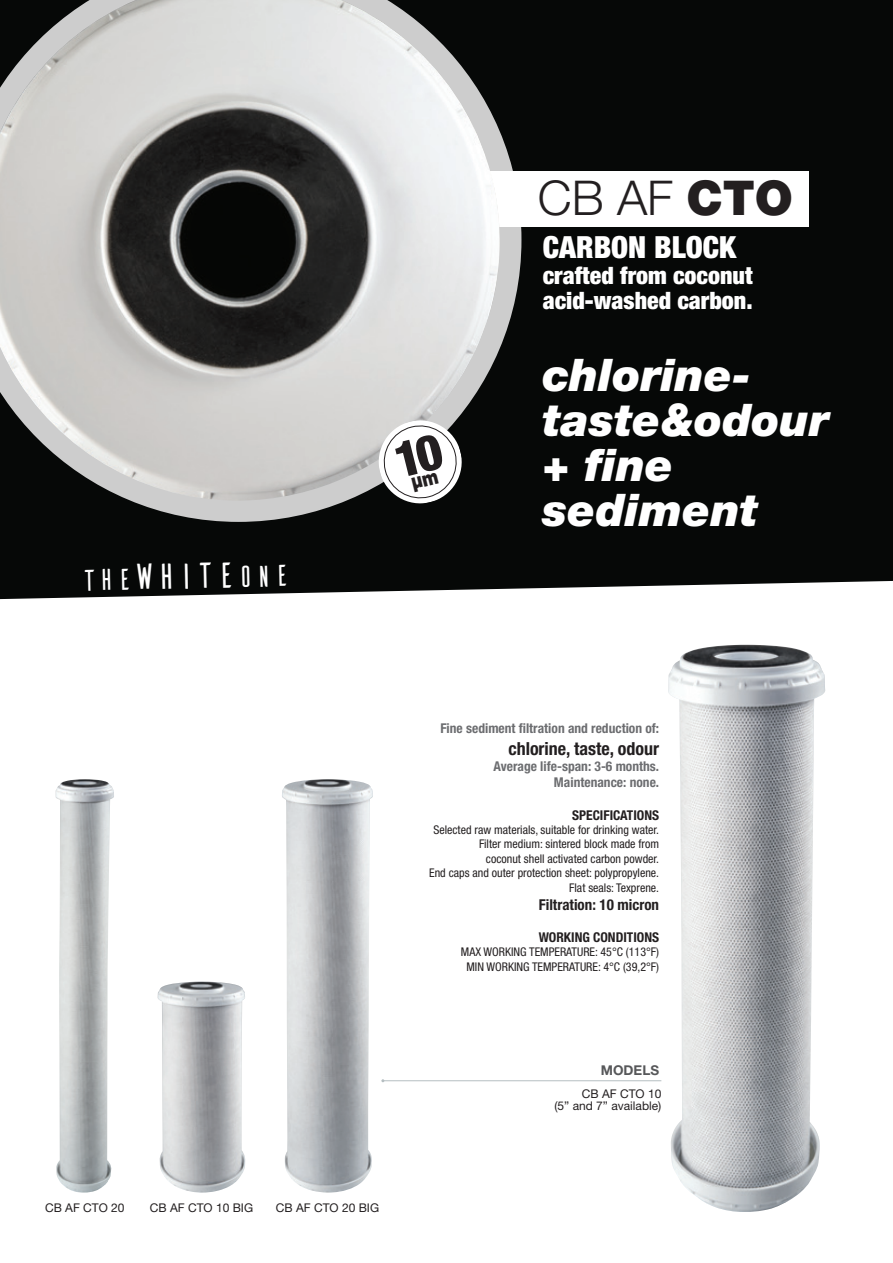
<style>
.page{position:relative;width:893px;height:1263px;background:#fff}
.page>*{position:absolute;margin:0;border:0;box-sizing:border-box;transform-origin:0 0}
.t1{font:300 48px "Helvetica Neue LT Std";color:#231f20}
.t2{font:italic 900 45px/45px "Helvetica Neue LT Std";color:#fff}
.t3{font:900 condensed 30.6px "Helvetica Neue LT Std";color:#fff}
.t4{font:30px "Ailerons";color:#fff}
.t5{font:900 condensed 24px/25.5px "Helvetica Neue LT Std";color:#fff}
.t6{font:700 condensed 18px "Helvetica Neue LT Std";color:#231f20}
.t7{font:700 condensed 15px "Helvetica Neue LT Std";color:#231f20}
.t8{font:700 condensed 13.5px/16.2px "Helvetica Neue LT Std";color:#6c6d70;text-align:right}
.t9{font:700 condensed 13.5px "Helvetica Neue LT Std";color:#231f20}
.t10{font:700 13.5px "Helvetica Neue LT Std";color:#57585a}
.t11{font:condensed 12px/14.4px "Helvetica Neue LT Std";color:#231f20;text-align:right}
.t12{font:12px/12px "Helvetica Neue LT Std";color:#231f20;text-align:right}
.s1{font-size:36px}
.s2{font-weight:900}
</style>
<div class="page">
<div style="left:0;top:0;width:893px;height:599px;background:#060807"></div>
<img style="left:668px;top:645px;width:157px;height:567px">
<img style="left:158px;top:982px;width:87px;height:210px">
<img style="left:282px;top:779px;width:91px;height:413px">
<img style="left:56px;top:779px;width:58px;height:413px">
<div style="left:395px;top:171px;width:414px;height:55px;background:#fff"></div>
<svg style="left:0;top:0;width:521px;height:522px;background:#444645"></svg>
<img style="left:0;top:0;width:500px;height:501px">
<hr style="left:383px;top:1080px;width:278px;height:1px;background:#b5bec1">
<svg style="left:374px;top:416px;width:92px;height:92px"></svg>
<h3 class="t4" style="left:81px;top:565px;width:211px;rotate:-1deg">the<span class="s1">white</span>one</h3>
<h1 class="t1" style="left:538px;top:169px;width:257px">CB AF <span class="s2">CTO</span></h1>
<h3 class="t3" style="left:543px;top:228px;width:195px">CARBON BLOCK</h3>
<h3 class="t5" style="left:543px;top:262px;width:211px">crafted from coconut acid-washed carbon.</h3>
<h2 class="t2" style="left:542px;top:352px;width:288px">chlorine&shy;taste&amp;odour + fine sediment</h2>
<p class="t12" style="left:45px;top:1201px;width:81px">CB AF CTO 20</p>
<p class="t12" style="left:150px;top:1201px;width:105px">CB AF CTO 10 BIG</p>
<p class="t12" style="left:276px;top:1201px;width:105px">CB AF CTO 20 BIG</p>
<p class="t8" style="left:440px;top:720px;width:220px">Fine sediment filtration and reduction of:</p>
<h3 class="t6" style="left:508px;top:737px;width:152px">chlorine, taste, odour</h3>
<p class="t8" style="left:494px;top:758px;width:167px">Average life-span: 3-6 months.<br>Maintenance: none.</p>
<p class="t9" style="left:572px;top:806px;width:88px">SPECIFICATIONS</p>
<p class="t11" style="left:429px;top:822px;width:231px">Selected raw materials, suitable for drinking water.<br>Filter medium: sintered block made from<br>coconut shell activated carbon powder.<br>End caps and outer protection sheet: polypropylene.<br>Flat seals: Texprene.</p>
<p class="t7" style="left:539px;top:895px;width:122px">Filtration: 10 micron</p>
<p class="t9" style="left:539px;top:929px;width:122px">WORKING CONDITIONS</p>
<p class="t11" style="left:461px;top:945px;width:200px;text-align:center">MAX WORKING TEMPERATURE: 45°C (113°F)<br>MIN WORKING TEMPERATURE: 4°C (39,2°F)</p>
<p class="t10" style="left:601px;top:1062px;width:60px">MODELS</p>
<p class="t12" style="left:554px;top:1087px;width:108px">CB AF CTO 10<br>(5” and 7” available)</p>
</div>
